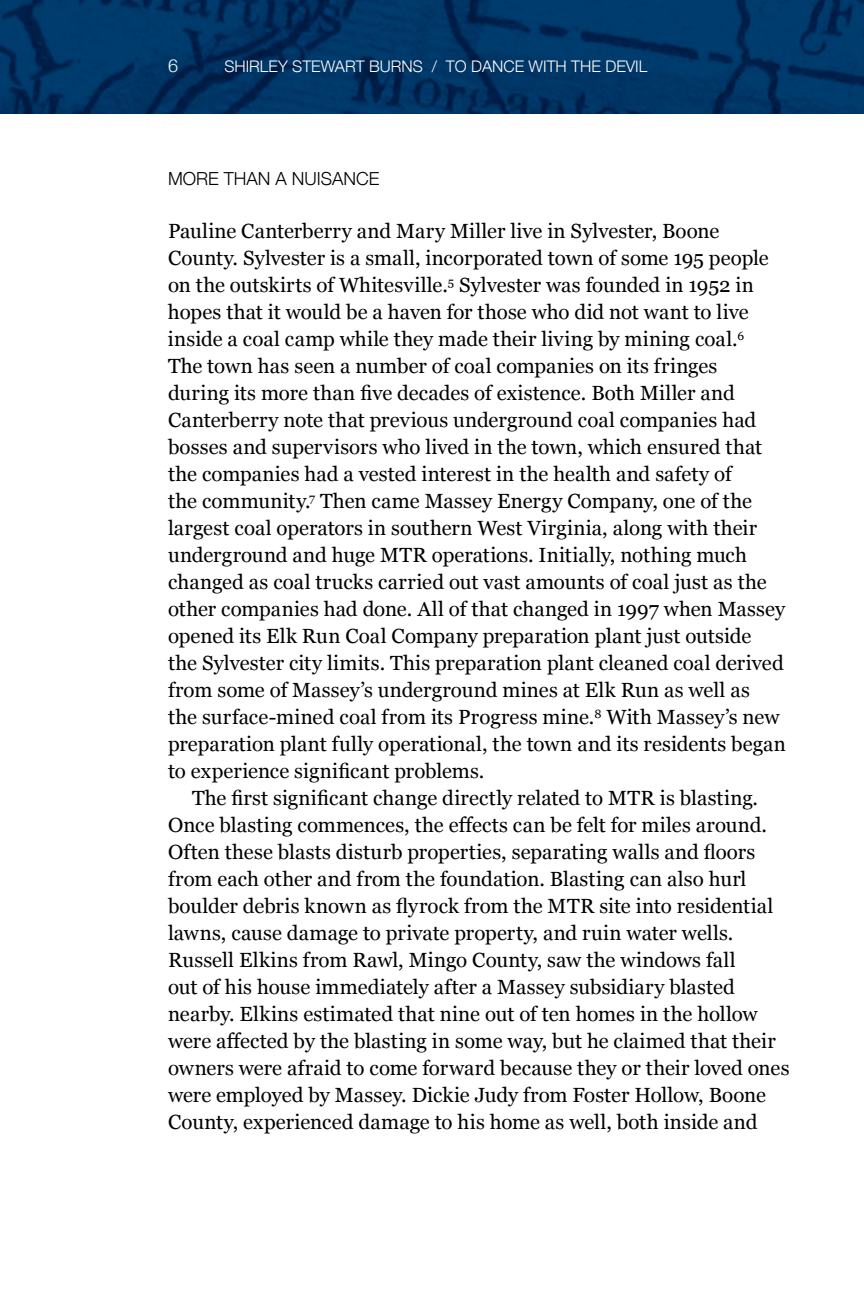
<style>
.page{position:relative;width:864px;height:1296px;background:#fff}
.page>*{position:absolute;margin:0;border:0;box-sizing:border-box;transform-origin:0 0}
.t1{font:20.4px/27px "Georgia";letter-spacing:.005em;color:#000}
.t2{font:300 18px "Helvetica Neue";color:#000}
.t3{font:300 18px "Helvetica Neue";color:#fff}
.t4{font:300 16px "Helvetica Neue";color:#fff}
</style>
<div class="page">
<img style="left:0;top:0;width:864px;height:114px">
<p class="t3" style="left:168px;top:51px;width:12px">6</p>
<p class="t4" style="left:224px;top:53px;width:425px">SHIRLEY STEWART BURNS / TO DANCE WITH THE DEVIL</p>
<p class="t2" style="left:168px;top:164px;width:213px">MORE THAN A NUISANCE</p>
<p class="t1" style="left:168px;top:217px;width:619px">Pauline Canterberry and Mary Miller live in Sylvester, Boone County. Sylvester is a small, incorporated town of some 195 people on the outskirts of Whitesville.<sup>5</sup> Sylvester was founded in 1952 in hopes that it would be a haven for those who did not want to live inside a coal camp while they made their living by mining coal.<sup>6<br></sup>The town has seen a number of coal companies on its fringes<br>during its more than five decades of existence. Both Miller and Canterberry note that previous underground coal companies had bosses and supervisors who lived in the town, which ensured that the companies had a vested interest in the health and safety of<br>the community.<sup>7</sup> Then came Massey Energy Company, one of the largest coal operators in southern West Virginia, along with their underground and huge MTR operations. Initially, nothing much changed as coal trucks carried out vast amounts of coal just as the other companies had done. All of that changed in 1997 when Massey opened its Elk Run Coal Company preparation plant just outside<br>the Sylvester city limits. This preparation plant cleaned coal derived from some of Massey’s underground mines at Elk Run as well as<br>the surface-mined coal from its Progress mine.<sup>8</sup> With Massey’s new preparation plant fully operational, the town and its residents began to experience significant problems.</p>
<p class="t1" style="left:168px;top:784px;width:623px;text-indent:24px">The first significant change directly related to MTR is blasting.<br>Once blasting commences, the effects can be felt for miles around.<br>Often these blasts disturb properties, separating walls and floors from each other and from the foundation. Blasting can also hurl boulder debris known as flyrock from the MTR site into residential lawns, cause damage to private property, and ruin water wells.<br>Russell Elkins from Rawl, Mingo County, saw the windows fall<br>out of his house immediately after a Massey subsidiary blasted nearby. Elkins estimated that nine out of ten homes in the hollow were affected by the blasting in some way, but he claimed that their owners were afraid to come forward because they or their loved ones were employed by Massey. Dickie Judy from Foster Hollow, Boone County, experienced damage to his home as well, both inside and</p>
</div>
